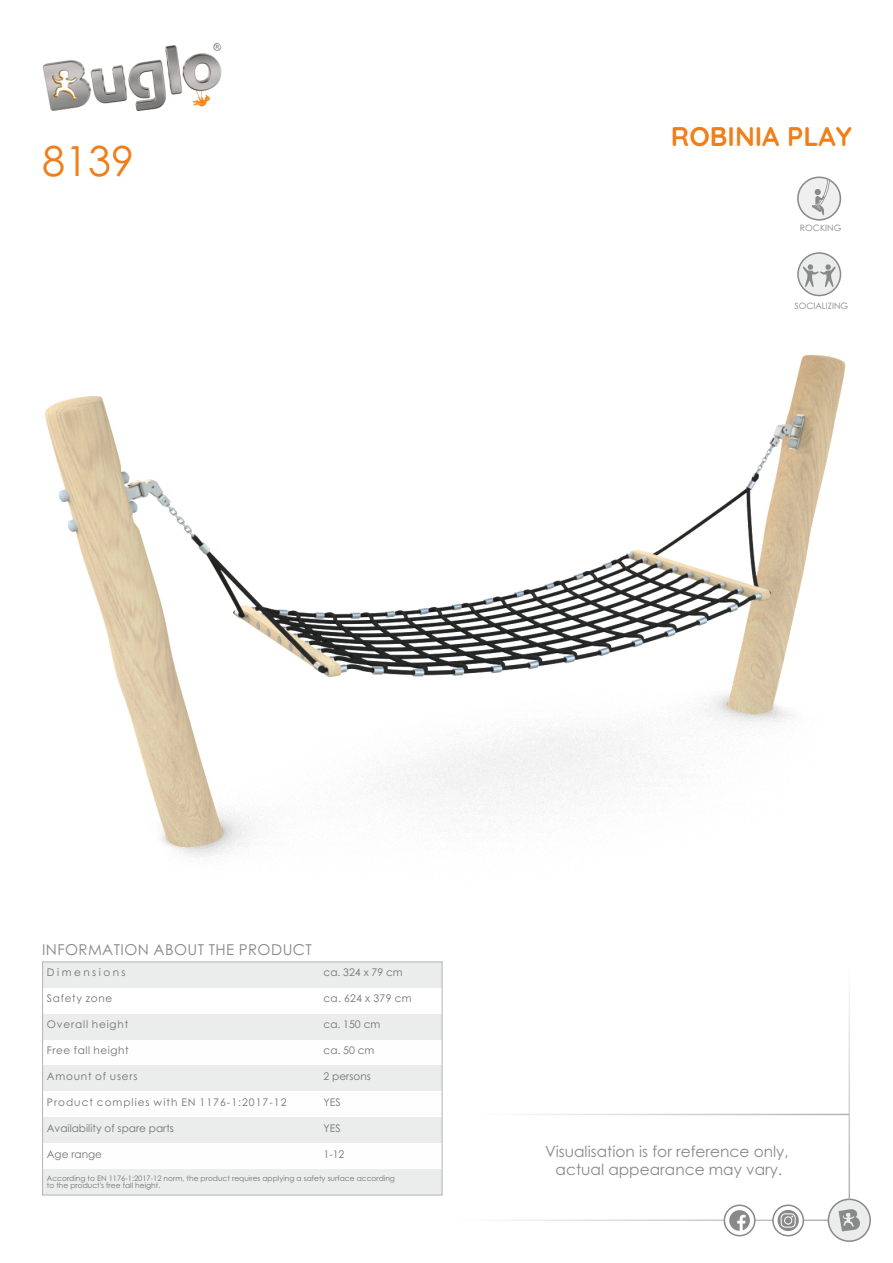
<style>
.page{position:relative;width:893px;height:1263px;background:#fff}
.page>*{position:absolute;margin:0;border:0;box-sizing:border-box;transform-origin:0 0}
.t1{font:41.4px "Century Gothic";color:#ef7f1a}
.t2{font:700 27px "Quicksand";color:#ef7f1a}
.t3{font:15.3px/18.3px "Century Gothic";color:#898989;text-align:center}
.t4{font:15px "Century Gothic";letter-spacing:.03em;color:#898989}
.t5{font:10.5px "Century Gothic";letter-spacing:.055em;color:#727271}
.t6{font:10.5px "Century Gothic";color:#727271}
.t7{font:10.5px "Century Gothic";letter-spacing:.095em;color:#727271}
.t8{font:10.5px "Century Gothic";letter-spacing:.08em;color:#727271}
.t9{font:10.5px "Century Gothic";letter-spacing:.075em;color:#727271}
.t10{font:10.5px "Century Gothic";letter-spacing:.025em;color:#727271}
.t11{font:10.5px "Century Gothic";letter-spacing:.235em;color:#727271}
.t12{font:8.7px "Century Gothic";color:#898989}
.t13{font:7.5px/7.5px "Century Gothic";color:#727271}
</style>
<div class="page">
<img style="left:45px;top:274px;width:801px;height:585px">
<hr style="left:456px;top:1219px;width:373px;height:2px;background:#b2b3b3">
<div style="left:43px;top:962px;width:276px;height:26px;background:#ebecec"></div>
<div style="left:319px;top:962px;width:123px;height:26px;background:#ebecec"></div>
<div style="left:43px;top:1014px;width:276px;height:25px;background:#ebecec"></div>
<div style="left:319px;top:1014px;width:123px;height:25px;background:#ebecec"></div>
<div style="left:43px;top:1065px;width:276px;height:26px;background:#ebecec"></div>
<div style="left:319px;top:1065px;width:123px;height:26px;background:#ebecec"></div>
<div style="left:43px;top:1117px;width:276px;height:26px;background:#ebecec"></div>
<div style="left:319px;top:1117px;width:123px;height:26px;background:#ebecec"></div>
<div style="left:43px;top:1169px;width:399px;height:26px;background:#ebecec"></div>
<hr style="left:42px;top:961px;width:1px;height:234px;background:#b2b3b3">
<svg style="left:442px;top:1169px;width:1px;height:26px"></svg>
<hr style="left:442px;top:961px;width:1px;height:208px;background:#b2b3b3">
<hr style="left:42px;top:1195px;width:400px;height:1px;background:#b2b3b3">
<hr style="left:42px;top:961px;width:400px;height:1px;background:#b2b3b3">
<img style="left:42px;top:43px;width:180px;height:68px">
<div style="left:828px;top:1198px;width:43px;height:44px;background:#ebecec;border:2px solid #898989;border-radius:50%"></div>
<svg style="left:839px;top:1209px;width:21px;height:22px"></svg>
<svg style="left:724px;top:1204px;width:31px;height:32px"></svg>
<svg style="left:729px;top:1210px;width:21px;height:21px"></svg>
<svg style="left:772px;top:1204px;width:32px;height:32px"></svg>
<svg style="left:778px;top:1210px;width:21px;height:21px"></svg>
<svg style="left:781px;top:1213px;width:15px;height:14px"></svg>
<hr style="left:848px;top:963px;width:2px;height:236px;background:#b2b3b3">
<hr style="left:477px;top:1114px;width:372px;height:1px;background:#b2b3b3">
<div style="left:798px;top:177px;width:42px;height:43px;background:#efeff0;border-radius:50%"></div>
<div style="left:797px;top:176px;width:44px;height:45px;border:2px solid #898989;border-radius:50%"></div>
<svg style="left:820px;top:180px;width:10px;height:25px"></svg>
<svg style="left:812px;top:179px;width:16px;height:36px"></svg>
<svg style="left:797px;top:252px;width:44px;height:44px"></svg>
<svg style="left:803px;top:264px;width:33px;height:23px"></svg>
<h1 class="t1" style="left:42px;top:145px;width:93px">8139</h1>
<h2 class="t2" style="left:671px;top:119px;width:183px">ROBINIA PLAY</h2>
<p class="t12" style="left:800px;top:225px;width:43px">ROCKING</p>
<p class="t12" style="left:794px;top:302px;width:55px">SOCIALIZING</p>
<h3 class="t4" style="left:42px;top:944px;width:271px">INFORMATION ABOUT THE PRODUCT</h3>
<h3 class="t11" style="left:47px;top:968px;width:80px">Dimensions</h3>
<h3 class="t5" style="left:324px;top:968px;width:81px">ca. 324 x 79 cm</h3>
<h3 class="t5" style="left:47px;top:994px;width:67px">Safety zone</h3>
<h3 class="t10" style="left:324px;top:994px;width:90px">ca. 624 x 379 cm</h3>
<h3 class="t8" style="left:47px;top:1020px;width:83px">Overall height</h3>
<h3 class="t5" style="left:324px;top:1020px;width:58px">ca. 150 cm</h3>
<h3 class="t5" style="left:47px;top:1046px;width:83px">Free fall height</h3>
<h3 class="t5" style="left:324px;top:1046px;width:52px">ca. 50 cm</h3>
<h3 class="t9" style="left:47px;top:1072px;width:92px">Amount of users</h3>
<h3 class="t6" style="left:324px;top:1072px;width:49px">2 persons</h3>
<h3 class="t7" style="left:47px;top:1098px;width:241px">Product complies with EN 1176-1:2017-12</h3>
<h3 class="t5" style="left:324px;top:1098px;width:19px">YES</h3>
<h3 class="t6" style="left:47px;top:1124px;width:129px">Availability of spare parts</h3>
<h3 class="t5" style="left:324px;top:1124px;width:19px">YES</h3>
<h3 class="t6" style="left:47px;top:1150px;width:57px">Age range</h3>
<h3 class="t5" style="left:324px;top:1150px;width:22px">1-12</h3>
<p class="t13" style="left:47px;top:1175px;width:350px">According to EN 1176-1:2017-12 norm, the product requires applying a safety surface according to the product's free fall height.</p>
<h3 class="t3" style="left:545px;top:1143px;width:245px">Visualisation is for reference only, actual appearance may vary.</h3>
</div>
